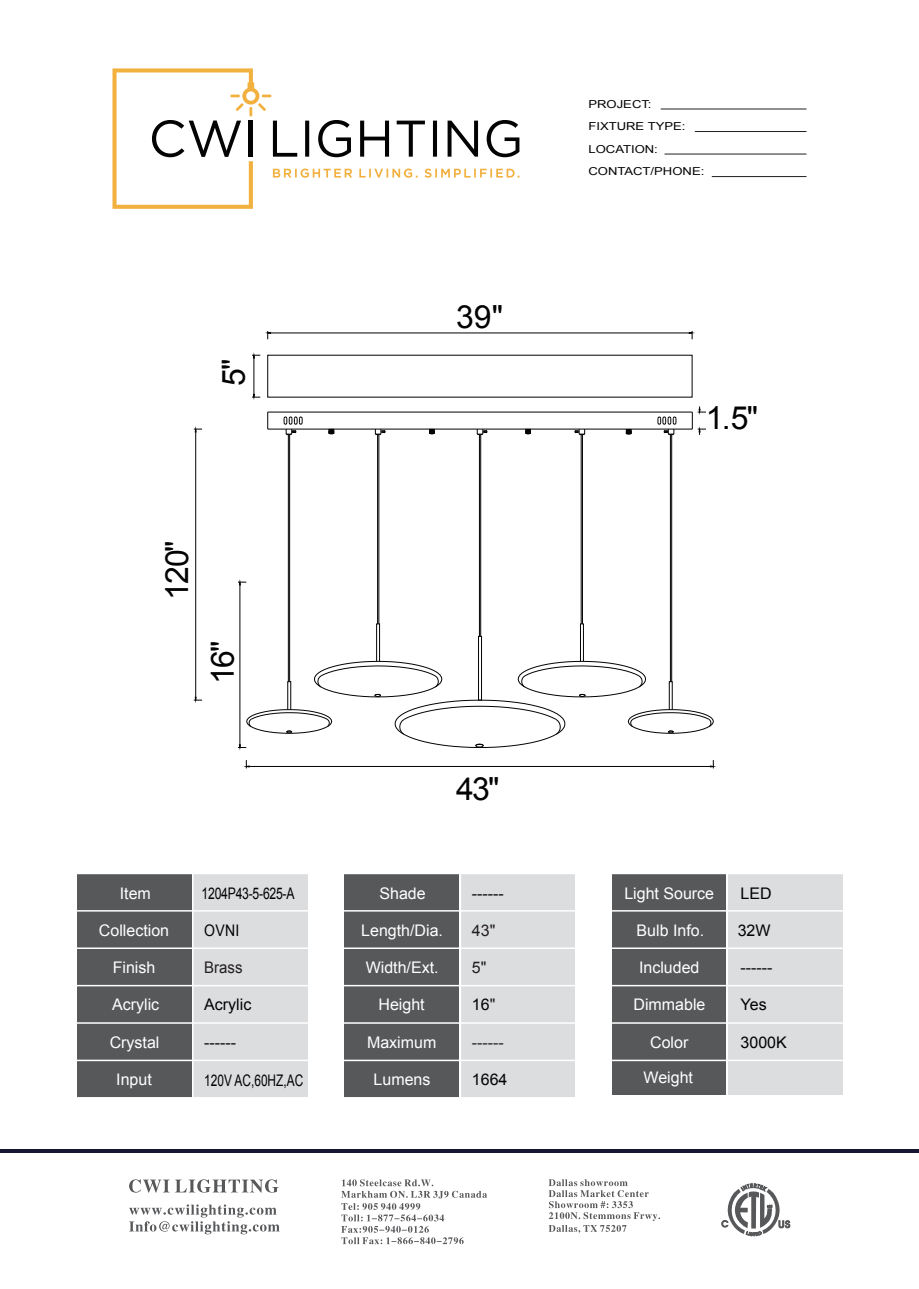
<style>
.page{position:relative;width:919px;height:1289px;background:#fff}
.page>*{position:absolute;margin:0;border:0;box-sizing:border-box;transform-origin:0 0}
.t1{font:31.95px "Arial";letter-spacing:-.055em;color:#030303}
.t2{font:16.05px "Arial";color:#fff}
.t3{font:16.05px "Arial";color:#030303}
.t4{font:16.05px "Arial";letter-spacing:-.02em;color:#030303;scale:.76 1}
.t5{font:16.05px "Arial";color:#030303;scale:.74 1}
.t6{font:16.05px "Arial";color:#231f20}
.t7{font:16.05px "Arial";color:#231f20;scale:.94 1}
.t8{font:16.05px "Arial";color:#030303;scale:.88 1}
.t9{font:10.95px/22.4px "Arial";color:#030303;scale:1.19 1}
.s1{color:#231f20}
</style>
<div class="page">
<svg style="left:267px;top:412px;width:1px;height:17px"></svg>
<hr style="left:268px;top:411px;width:424px;height:1px;background:#030303">
<hr style="left:268px;top:428px;width:424px;height:1px;background:#030303">
<svg style="left:328px;top:429px;width:7px;height:5px"></svg>
<hr style="left:249px;top:766px;width:461px;height:1px;background:#030303">
<svg style="left:710px;top:760px;width:6px;height:8px"></svg>
<svg style="left:243px;top:760px;width:7px;height:8px"></svg>
<svg style="left:283px;top:416px;width:20px;height:19px"></svg>
<hr style="left:289px;top:435px;width:1px;height:246px;background:#030303">
<hr style="left:288px;top:435px;width:1px;height:246px;background:#030303">
<svg style="left:476px;top:429px;width:11px;height:6px"></svg>
<hr style="left:480px;top:435px;width:1px;height:201px;background:#030303">
<hr style="left:479px;top:435px;width:1px;height:201px;background:#030303">
<div style="left:478px;top:636px;width:4px;height:64px;border:1px solid #030303"></div>
<svg style="left:428px;top:429px;width:7px;height:5px"></svg>
<hr style="left:239px;top:585px;width:1px;height:159px;background:#030303">
<svg style="left:238px;top:579px;width:8px;height:7px"></svg>
<svg style="left:374px;top:429px;width:12px;height:6px"></svg>
<hr style="left:378px;top:435px;width:1px;height:189px;background:#030303">
<hr style="left:377px;top:435px;width:1px;height:189px;background:#030303">
<div style="left:376px;top:623px;width:4px;height:38px;border:1px solid #030303"></div>
<hr style="left:670px;top:435px;width:1px;height:246px;background:#030303">
<hr style="left:671px;top:435px;width:1px;height:246px;background:#030303">
<svg style="left:574px;top:429px;width:11px;height:6px"></svg>
<hr style="left:580px;top:435px;width:1px;height:189px;background:#030303">
<hr style="left:582px;top:435px;width:1px;height:189px;background:#030303">
<svg style="left:238px;top:660px;width:476px;height:91px"></svg>
<div style="left:580px;top:623px;width:3px;height:38px;border:1px solid #030303"></div>
<svg style="left:657px;top:416px;width:20px;height:19px"></svg>
<svg style="left:625px;top:429px;width:7px;height:6px"></svg>
<svg style="left:525px;top:429px;width:6px;height:5px"></svg>
<hr style="left:195px;top:432px;width:1px;height:265px;background:#030303">
<svg style="left:194px;top:426px;width:8px;height:7px"></svg>
<svg style="left:194px;top:696px;width:8px;height:7px"></svg>
<svg style="left:692px;top:406px;width:14px;height:29px"></svg>
<hr style="left:270px;top:332px;width:419px;height:1px;background:#030303">
<svg style="left:265px;top:331px;width:6px;height:8px"></svg>
<svg style="left:688px;top:331px;width:7px;height:8px"></svg>
<hr style="left:253px;top:358px;width:1px;height:36px;background:#030303">
<svg style="left:252px;top:393px;width:8px;height:7px"></svg>
<svg style="left:252px;top:352px;width:8px;height:7px"></svg>
<hr style="left:0;top:1149px;width:918px;height:4px;background:#171836">
<svg style="left:721px;top:1183px;width:69px;height:53px"></svg>
<svg style="left:341px;top:1179px;width:146px;height:65px"></svg>
<svg style="left:548px;top:1179px;width:112px;height:54px"></svg>
<svg style="left:129px;top:1179px;width:149px;height:13px"></svg>
<svg style="left:129px;top:1204px;width:150px;height:30px"></svg>
<div style="left:611px;top:873px;width:115px;height:221px;background:#57585a"></div>
<div style="left:77px;top:873px;width:114px;height:224px;background:#57585a"></div>
<div style="left:344px;top:873px;width:115px;height:224px;background:#57585a"></div>
<div style="left:728px;top:873px;width:114px;height:221px;background:#dcdddf"></div>
<div style="left:193px;top:873px;width:115px;height:224px;background:#dcdddf"></div>
<div style="left:460px;top:873px;width:115px;height:224px;background:#dcdddf"></div>
<hr style="left:76px;top:872px;width:767px;height:2px;background:#fff">
<hr style="left:76px;top:910px;width:767px;height:1px;background:#fff">
<hr style="left:76px;top:947px;width:767px;height:2px;background:#fff">
<hr style="left:76px;top:984px;width:767px;height:2px;background:#fff">
<hr style="left:76px;top:1022px;width:767px;height:1px;background:#fff">
<hr style="left:76px;top:1059px;width:767px;height:2px;background:#fff">
<hr style="left:459px;top:857px;width:2px;height:240px;background:#fff">
<hr style="left:660px;top:109px;width:146px;height:1px;background:#231f20">
<hr style="left:694px;top:131px;width:112px;height:1px;background:#231f20">
<hr style="left:664px;top:154px;width:142px;height:1px;background:#231f20">
<hr style="left:711px;top:176px;width:95px;height:1px;background:#231f20">
<svg style="left:112px;top:68px;width:407px;height:141px"></svg>
<h1 class="t1" style="left:213px;top:386px;width:29px;rotate:-90deg">5"</h1>
<h1 class="t1" style="left:456px;top:296px;width:48px">39"</h1>
<h1 class="t1" style="left:156px;top:599px;width:61px;rotate:-90deg">120"</h1>
<h1 class="t1" style="left:202px;top:683px;width:45px;rotate:-90deg">16"</h1>
<p class="t2" style="left:120px;top:882px;width:33px">Item</p>
<p class="t2" style="left:99px;top:920px;width:72px">Collection</p>
<p class="t2" style="left:113px;top:957px;width:44px">Finish</p>
<p class="t2" style="left:112px;top:994px;width:49px">Acrylic</p>
<p class="t2" style="left:110px;top:1031px;width:51px">Crystal</p>
<p class="t2" style="left:116px;top:1068px;width:37px">Input</p>
<h1 class="t1" style="left:456px;top:768px;width:45px">43"</h1>
<p class="t4" style="left:202px;top:882px;width:124px">1204P43-5-625-A</p>
<p class="t2" style="left:379px;top:882px;width:48px">Shade</p>
<p class="t2" style="left:361px;top:920px;width:83px">Length/Dia.</p>
<p class="t2" style="left:365px;top:957px;width:74px">Width/Ext.</p>
<p class="t2" style="left:378px;top:994px;width:48px">Height</p>
<p class="t2" style="left:367px;top:1031px;width:71px">Maximum</p>
<p class="t3" style="left:472px;top:882px;width:33px">------</p>
<p class="t6" style="left:472px;top:920px;width:25px">43"</p>
<p class="t8" style="left:204px;top:920px;width:41px">OVNI</p>
<p class="t7" style="left:204px;top:957px;width:42px">Brass</p>
<p class="t6" style="left:472px;top:957px;width:16px">5"</p>
<p class="t3" style="left:472px;top:994px;width:25px">16<span class="s1">"</span></p>
<p class="t6" style="left:472px;top:1031px;width:33px">------</p>
<p class="t3" style="left:472px;top:1068px;width:37px">1664</p>
<p class="t3" style="left:204px;top:994px;width:49px">Acrylic</p>
<p class="t3" style="left:204px;top:1031px;width:33px">------</p>
<p class="t5" style="left:204px;top:1069px;width:135px">120V AC,60HZ,AC</p>
<p class="t2" style="left:373px;top:1068px;width:58px">Lumens</p>
<p class="t9" style="left:588px;top:93px;width:99px">PROJECT:<br>FIXTURE TYPE:<br>LOCATION:<br>CONTACT/PHONE:</p>
<h1 class="t1" style="left:706px;top:397px;width:54px">1.5"</h1>
<p class="t2" style="left:624px;top:882px;width:91px">Light Source</p>
<p class="t2" style="left:636px;top:920px;width:69px">Bulb Info.</p>
<p class="t2" style="left:639px;top:957px;width:62px">Included</p>
<p class="t2" style="left:633px;top:994px;width:73px">Dimmable</p>
<p class="t2" style="left:650px;top:1031px;width:40px">Color</p>
<p class="t2" style="left:643px;top:1066px;width:51px">Weight</p>
<p class="t3" style="left:740px;top:882px;width:33px">LED</p>
<p class="t3" style="left:737px;top:920px;width:34px">32W</p>
<p class="t3" style="left:740px;top:957px;width:33px">------</p>
<p class="t3" style="left:740px;top:994px;width:28px">Yes</p>
<p class="t3" style="left:740px;top:1031px;width:48px">3000K</p>
</div>
